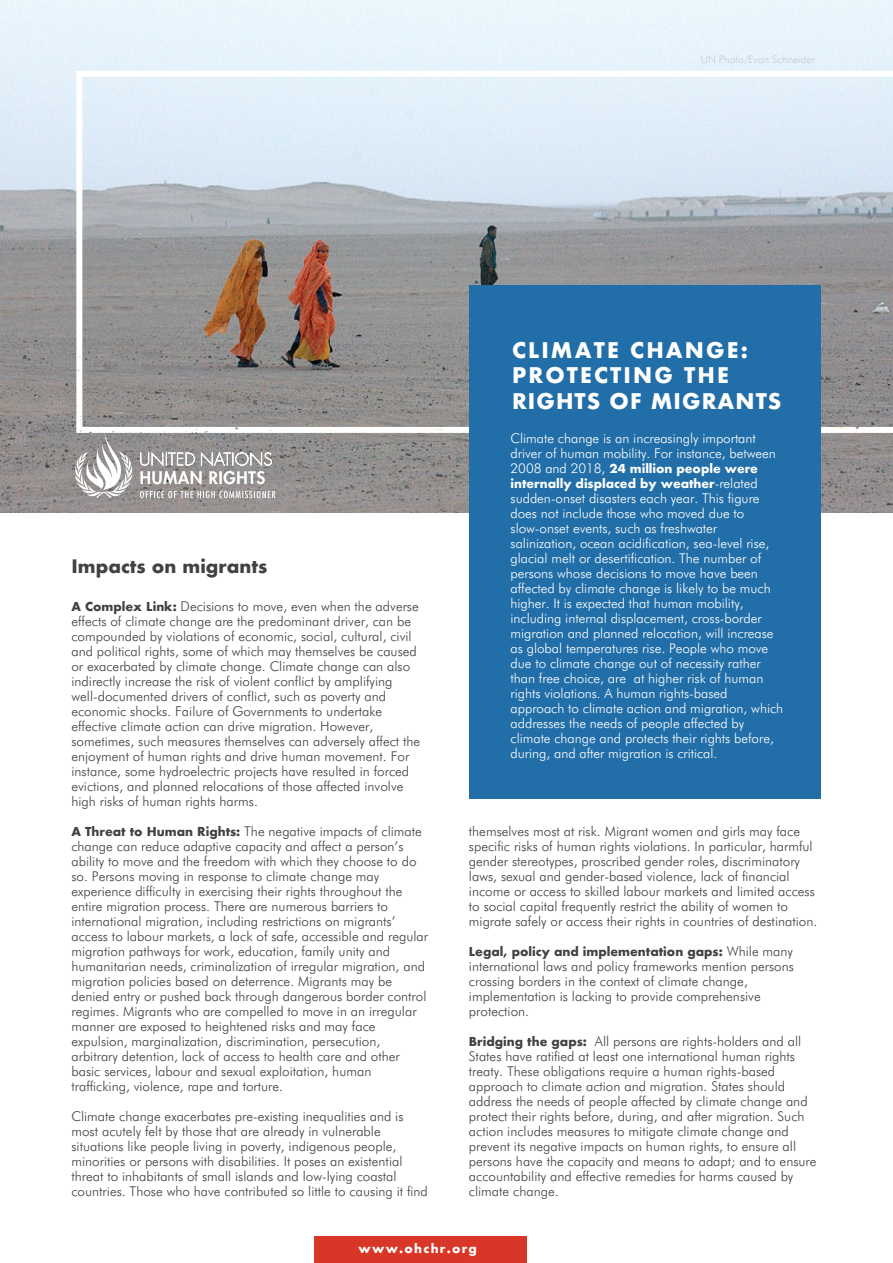
<style>
.page{position:relative;width:893px;height:1263px;background:#fff}
.page>*{position:absolute;margin:0;border:0;box-sizing:border-box;transform-origin:0 0}
.t1{font:700 21px/25.2px "Futura";letter-spacing:.1em;color:#fff}
.t2{font:700 18px "Futura";color:#414042}
.t3{font:300 13.5px/15px "Futura BT";color:#414042}
.t4{font:300 13.5px/15px "Futura BT";letter-spacing:-.005em;color:#fff}
.t5{font:700 12px/15px "Futura";letter-spacing:-.005em;color:#fff}
.t6{font:700 12px "Futura";color:#414042}
.t7{font:700 12px "Futura";letter-spacing:.105em;color:#fff}
.t8{font:300 10.5px "Futura BT";color:#c3cdd1}
.s1{font-family:"Futura";font-weight:700;font-size:12px}
.s2{font-family:"Futura BT";font-weight:300;font-size:13.5px}
</style>
<div class="page">
<img style="left:0;top:0;width:893px;height:512px">
<svg style="left:76px;top:71px;width:817px;height:362px;background:#b7bbbf"></svg>
<div style="left:469px;top:285px;width:352px;height:514px;background:#216ea8"></div>
<svg style="left:75px;top:430px;width:58px;height:68px"></svg>
<svg style="left:140px;top:452px;width:132px;height:32px"></svg>
<svg style="left:140px;top:491px;width:136px;height:7px"></svg>
<div style="left:314px;top:1236px;width:213px;height:27px;background:#d83727"></div>
<p class="t8" style="left:701px;top:53px;width:116px">UN Photo/Evan Schneider</p>
<h2 class="t2" style="left:72px;top:553px;width:197px">Impacts on migrants</h2>
<p class="t3" style="left:71px;top:598px;width:350px"><span class="s1">A Complex Link:</span> Decisions to move, even when the adverse effects of climate change are the predominant driver, can be compounded by violations of economic, social, cultural, civil and political rights, some of which may themselves be caused or exacerbated by climate change. Climate change can also indirectly increase the risk of violent conflict by amplifying well-documented drivers of conflict, such as poverty and economic shocks. Failure of Governments to undertake effective climate action can drive migration. However, sometimes, such measures themselves can adversely affect the enjoyment of human rights and drive human movement. For instance, some hydroelectric projects have resulted in forced evictions, and planned relocations of those affected involve high risks of human rights harms.</p>
<p class="t3" style="left:71px;top:823px;width:358px"><span class="s1">A Threat to Human Rights:</span> The negative impacts of climate change can reduce adaptive capacity and affect a person’s ability to move and the freedom with which they choose to do so. Persons moving in response to climate change may experience difficulty in exercising their rights throughout the entire migration process. There are numerous barriers to international migration, including restrictions on migrants’ access to labour markets, a lack of safe, accessible and regular migration pathways for work, education, family unity and humanitarian needs, criminalization of irregular migration, and migration policies based on deterrence. Migrants may be denied entry or pushed back through dangerous border control regimes. Migrants who are compelled to move in an irregular manner are exposed to heightened risks and may face expulsion, marginalization, discrimination, persecution, arbitrary detention, lack of access to health care and other basic services, labour and sexual exploitation, human trafficking, violence, rape and torture.</p>
<p class="t3" style="left:71px;top:1108px;width:358px">Climate change exacerbates pre-existing inequalities and is most acutely felt by those that are already in vulnerable situations like people living in poverty, indigenous people, minorities or persons with disabilities. It poses an existential threat to inhabitants of small islands and low-lying coastal countries. Those who have contributed so little to causing it find</p>
<h1 class="t1" style="left:512px;top:338px;width:271px">CLIMATE CHANGE:<br>PROTECTING THE<br>RIGHTS OF MIGRANTS</h1>
<p class="t4" style="left:511px;top:431px;width:267px">Climate change is an increasingly important driver of human mobility. For instance, between</p>
<p class="t5" style="left:511px;top:461px;width:249px"><span class="s2">2008 and 2018,</span> 24 million people were internally displaced by weather<span class="s2">-related</span></p>
<p class="t4" style="left:511px;top:491px;width:274px">sudden-onset disasters each year. This figure does not include those who moved due to slow-onset events, such as freshwater salinization, ocean acidification, sea-level rise, glacial melt or desertification. The number of persons whose decisions to move have been affected by climate change is likely to be much higher. It is expected that human mobility, including internal displacement, cross-border migration and planned relocation, will increase as global temperatures rise. People who move due to climate change out of necessity rather than free choice, are at higher risk of human rights violations. A human rights-based approach to climate action and migration, which addresses the needs of people affected by climate change and protects their rights before, during, and after migration is critical.</p>
<p class="t3" style="left:469px;top:824px;width:350px">themselves most at risk. Migrant women and girls may face specific risks of human rights violations. In particular, harmful gender stereotypes, proscribed gender roles, discriminatory laws, sexual and gender-based violence, lack of financial income or access to skilled labour markets and limited access to social capital frequently restrict the ability of women to migrate safely or access their rights in countries of destination.</p>
<p class="t6" style="left:469px;top:943px;width:326px">Legal, policy and implementation gaps: <span class="s2">While many</span></p>
<p class="t3" style="left:469px;top:959px;width:326px">international laws and policy frameworks mention persons crossing borders in the context of climate change, implementation is lacking to provide comprehensive protection.</p>
<p class="t3" style="left:469px;top:1034px;width:349px"><span class="s1">Bridging the gaps:</span> All persons are rights-holders and all States have ratified at least one international human rights treaty. These obligations require a human rights-based approach to climate action and migration. States should address the needs of people affected by climate change and protect their rights before, during, and after migration. Such action includes measures to mitigate climate change and prevent its negative impacts on human rights, to ensure all persons have the capacity and means to adapt; and to ensure accountability and effective remedies for harms caused by climate change.</p>
<p class="t7" style="left:359px;top:1240px;width:120px">www.ohchr.org</p>
</div>
